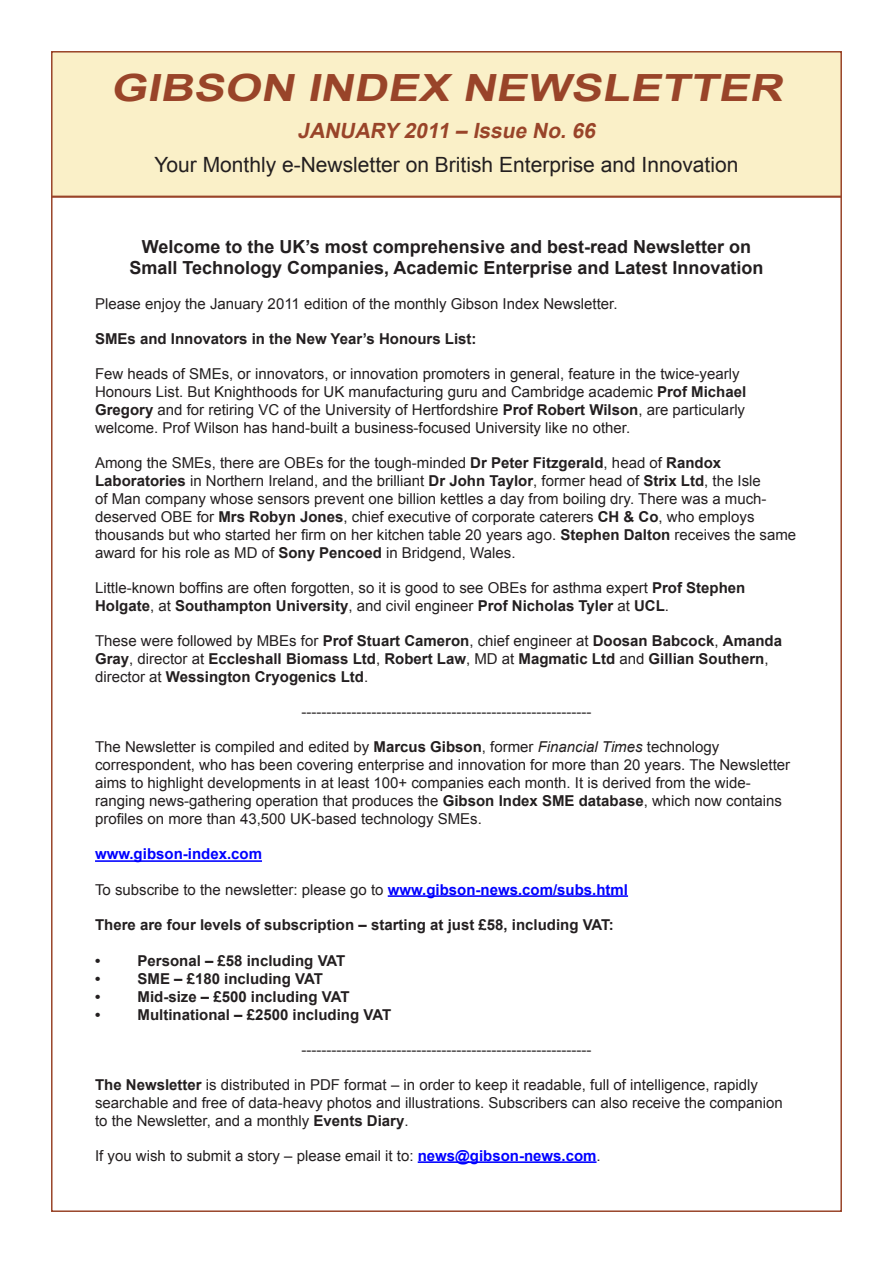
<style>
.page{position:relative;width:893px;height:1263px;background:#fff}
.page>*{position:absolute;margin:0;border:0;box-sizing:border-box;transform-origin:0 0}
.Main_text{font:italic 700 37.5px "Arial";color:#994429;scale:1.24 1}
.Main_text-2{font:21px "Arial";color:#231f20}
.Main_text-3{font:italic 700 21px "Arial";color:#994429}
.Main_text-4{font:700 18px/21.6px "Arial";color:#231f20;text-align:center}
.Main_text-5{font:15px/18px "Arial";color:#231f20}
.Main_text-6{font:700 15px/18px "Arial";color:#231f20}
.Main_text_-_no_break{font:700 15px "Arial";color:#231f20}
.Main_text-7{font:700 15px "Arial";color:#00f}
.s1{font-weight:700}
.s2{font-weight:400}
.s3{font-style:italic}
.s4{font-weight:700;color:#00f}
</style>
<div class="page">
<div style="left:52px;top:52px;width:789px;height:145px;background:#faf0c8"></div>
<div style="left:51px;top:51px;width:791px;height:147px;border:2px solid #994429"></div>
<hr style="left:95px;top:860px;width:167px;height:2px;background:#00f">
<hr style="left:388px;top:895px;width:240px;height:2px;background:#00f">
<hr style="left:418px;top:1161px;width:179px;height:2px;background:#00f">
<p class="Main_text" style="left:111px;top:63px;width:551px">GIBSON INDEX NEWSLETTER</p>
<p class="Main_text-3" style="left:298px;top:117px;width:304px">JANUARY 2011 – Issue No.66</p>
<p class="Main_text-2" style="left:154px;top:151px;width:585px">Your Monthly e-Newsletter on British Enterprise and Innovation</p>
<p class="Main_text-4" style="left:129px;top:236px;width:636px">Welcome to the UK’s most comprehensive and best-read Newsletter on<br>Small Technology Companies, Academic Enterprise and Latest Innovation</p>
<p class="Main_text-5" style="left:95px;top:295px;width:524px">Please enjoy the January 2011 edition of the monthly Gibson Index Newsletter.</p>
<p class="Main_text-6" style="left:95px;top:331px;width:383px">SMEs and Innovators in the New Year’s Honours List:</p>
<p class="Main_text-5" style="left:95px;top:365px;width:653px">Few heads of SMEs, or innovators, or innovation promoters in general, feature in the twice-yearly Honours List. But Knighthoods for UK manufacturing guru and Cambridge academic <span class="s1">Prof Michael Gregory</span> and for retiring VC of the University of Hertfordshire <span class="s1">Prof Robert Wilson</span>, are particularly welcome. Prof Wilson has hand-built a business-focused University like no other.</p>
<p class="Main_text-5" style="left:95px;top:454px;width:703px">Among the SMEs, there are OBEs for the tough-minded <span class="s1">Dr Peter Fitzgerald</span>, head of <span class="s1">Randox Laboratories</span> in Northern Ireland, and the brilliant <span class="s1">Dr John Taylor</span>, former head of <span class="s1">Strix Ltd</span>, the Isle<br>of Man company whose sensors prevent one billion kettles a day from boiling dry. There was a much&shy;deserved OBE for <span class="s1">Mrs Robyn Jones</span>, chief executive of corporate caterers <span class="s1">CH &amp; Co</span>, who employs thousands but who started her firm on her kitchen table 20 years ago. <span class="s1">Stephen Dalton</span> receives the same award for his role as MD of <span class="s1">Sony Pencoed</span> in Bridgend, Wales.</p>
<p class="Main_text-5" style="left:95px;top:579px;width:652px">Little-known boffins are often forgotten, so it is good to see OBEs for asthma expert <span class="s1">Prof Stephen<br>Holgate</span>, at <span class="s1">Southampton University</span>, and civil engineer <span class="s1">Prof Nicholas Tyler</span> at <span class="s1">UCL</span>.</p>
<p class="Main_text-6" style="left:95px;top:633px;width:688px"><span class="s2">These were followed by MBEs for</span> Prof Stuart Cameron<span class="s2">, chief engineer at</span> Doosan Babcock<span class="s2">,</span> Amanda<br>Gray<span class="s2">, director at</span> Eccleshall Biomass Ltd<span class="s2">,</span> Robert Law<span class="s2">, MD at</span> Magmatic Ltd <span class="s2">and</span> Gillian Southern<span class="s2">, director at</span> Wessington Cryogenics Ltd<span class="s2">.</span></p>
<p class="Main_text-5" style="left:302px;top:703px;width:291px">----------------------------------------------------------</p>
<p class="Main_text-5" style="left:95px;top:738px;width:697px">The Newsletter is compiled and edited by <span class="s1">Marcus Gibson</span>, former <span class="s3">Financial Times</span> technology correspondent, who has been covering enterprise and innovation for more than 20 years. The Newsletter aims to highlight developments in at least 100+ companies each month. It is derived from the wide&shy;ranging news-gathering operation that produces the <span class="s1">Gibson Index SME database</span>, which now contains profiles on more than 43,500 UK-based technology SMEs.</p>
<p class="Main_text-7" style="left:95px;top:844px;width:168px">www.gibson-index.com</p>
<p class="Main_text-5" style="left:95px;top:880px;width:534px">To subscribe to the newsletter: please go to <span class="s4">www.gibson-news.com/subs.html</span></p>
<p class="Main_text-6" style="left:95px;top:916px;width:520px">There are four levels of subscription – starting at just £58, including VAT:</p>
<p class="Main_text_-_no_break" style="left:95px;top:950px;width:7px">•</p>
<p class="Main_text_-_no_break" style="left:138px;top:950px;width:209px">Personal – £58 including VAT</p>
<p class="Main_text_-_no_break" style="left:95px;top:968px;width:7px">•</p>
<p class="Main_text_-_no_break" style="left:138px;top:968px;width:187px">SME – £180 including VAT</p>
<p class="Main_text_-_no_break" style="left:95px;top:986px;width:7px">•</p>
<p class="Main_text_-_no_break" style="left:138px;top:986px;width:213px">Mid-size – £500 including VAT</p>
<p class="Main_text_-_no_break" style="left:95px;top:1004px;width:7px">•</p>
<p class="Main_text_-_no_break" style="left:138px;top:1004px;width:255px">Multinational – £2500 including VAT</p>
<p class="Main_text-5" style="left:302px;top:1040px;width:291px">----------------------------------------------------------</p>
<p class="Main_text-5" style="left:95px;top:1075px;width:689px"><span class="s1">The Newsletter</span> is distributed in PDF format – in order to keep it readable, full of intelligence, rapidly searchable and free of data-heavy photos and illustrations. Subscribers can also receive the companion to the Newsletter, and a monthly <span class="s1">Events Diary</span>.</p>
<p class="Main_text-5" style="left:95px;top:1146px;width:507px">If you wish to submit a story – please email it to: <span class="s4">news@gibson-news.com</span>.</p>
</div>
